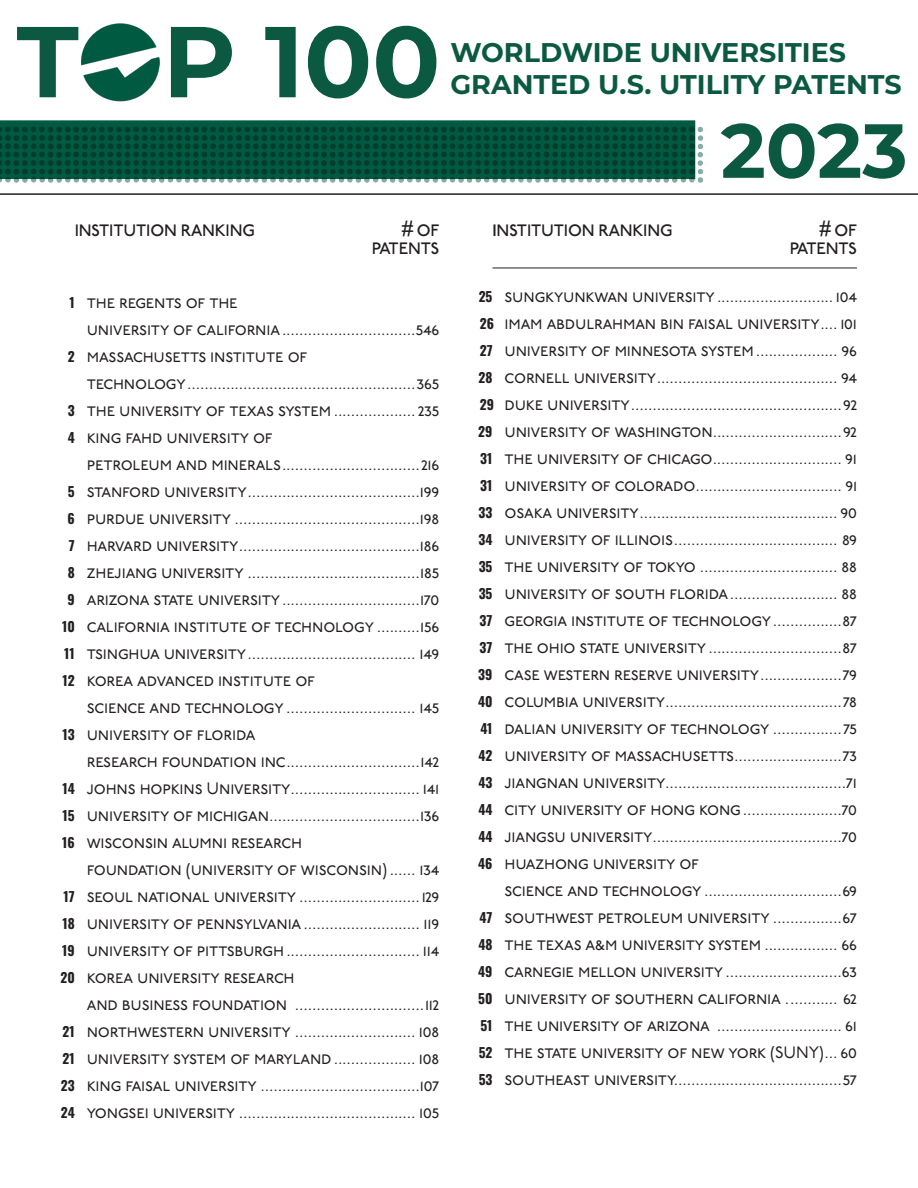
<style>
.page{position:relative;width:918px;height:1188px;background:#fff}
.page>*{position:absolute;margin:0;border:0;box-sizing:border-box;transform-origin:0 0}
.t1{font:700 100.5px "Montserrat";color:#0b5941}
.t2{font:700 76.5px "Montserrat";color:#0b5941}
.t3{font:700 27px "Montserrat";color:#0b5941}
.t4{font:16.5px/27px "P22 Underground Bk S";letter-spacing:-.01em;color:#231f20}
.t5{font:16.5px/18px "P22 Underground S Cp";letter-spacing:-.01em;color:#231f20;text-align:right}
.s1{color:#fff}
.s2{font-family:"Arial";font-size:21px}
.s3{font-family:"Oswald";font-weight:700;font-size:13.5px}
.s4{font-family:"P22 Underground Dm S"}
</style>
<div class="page">
<hr style="left:0;top:193px;width:918px;height:2px;background:#231f20">
<hr style="left:493px;top:268px;width:364px;height:1px;background:#231f20">
<img style="left:82px;top:23px;width:77px;height:78px">
<img style="left:0;top:120px;width:721px;height:75px">
<p class="t1" style="left:17px;top:-11px;width:425px">T<span class="s1">O</span>P 100</p>
<p class="t3" style="left:450px;top:33px;width:397px">WORLDWIDE UNIVERSITIES</p>
<p class="t3" style="left:450px;top:65px;width:453px">GRANTED U.S. UTILITY PATENTS</p>
<p class="t2" style="left:721px;top:96px;width:188px">2023</p>
<p class="t5" style="left:75px;top:222px;width:182px">INSTITUTION RANKING</p>
<p class="t5" style="left:372px;top:222px;width:69px"><span class="s2">#</span> OF<br>PATENTS</p>
<p class="t4" style="left:70px;top:290px;width:170px"><span class="s3">1</span> the regents of the</p>
<p class="t4" style="left:87px;top:317px;width:354px">university of california...............................546</p>
<p class="t4" style="left:68px;top:344px;width:241px"><span class="s3">2</span> massachusetts institute of</p>
<p class="t4" style="left:87px;top:371px;width:354px">technology.....................................................365</p>
<p class="t4" style="left:68px;top:398px;width:373px"><span class="s3">3</span> the university of texas system ................... 235</p>
<p class="t4" style="left:68px;top:425px;width:207px"><span class="s3">4</span> king fahd university of</p>
<p class="t4" style="left:87px;top:452px;width:354px">petroleum and minerals................................216</p>
<p class="t4" style="left:68px;top:479px;width:373px"><span class="s3">5</span> stanford university........................................199</p>
<p class="t4" style="left:68px;top:506px;width:373px"><span class="s3">6</span> purdue university ...........................................198</p>
<p class="t4" style="left:69px;top:533px;width:372px"><span class="s3">7</span> harvard university..........................................186</p>
<p class="t4" style="left:68px;top:560px;width:373px"><span class="s3">8</span> zhejiang university ........................................185</p>
<p class="t4" style="left:68px;top:587px;width:373px"><span class="s3">9</span> arizona state university................................170</p>
<p class="t4" style="left:62px;top:614px;width:379px"><span class="s3">10</span> california institute of technology ..........156</p>
<p class="t4" style="left:64px;top:641px;width:377px"><span class="s3">11</span> tsinghua university....................................... 149</p>
<p class="t4" style="left:63px;top:668px;width:254px"><span class="s3">12</span> korea advanced institute of</p>
<p class="t4" style="left:87px;top:695px;width:354px">science and technology .............................. 145</p>
<p class="t4" style="left:63px;top:722px;width:194px"><span class="s3">13</span> university of florida</p>
<p class="t4" style="left:87px;top:749px;width:354px">research foundation inc...............................142</p>
<p class="t4" style="left:62px;top:776px;width:378px"><span class="s3">14</span> johns hopkins University.............................. 141</p>
<p class="t4" style="left:63px;top:803px;width:378px"><span class="s3">15</span> university of michigan...................................136</p>
<p class="t4" style="left:62px;top:830px;width:241px"><span class="s3">16</span> wisconsin alumni research</p>
<p class="t4" style="left:87px;top:857px;width:354px">foundation (university of wisconsin) ...... 134</p>
<p class="t4" style="left:64px;top:884px;width:377px"><span class="s3">17</span> seoul national university ............................129</p>
<p class="t4" style="left:62px;top:911px;width:379px"><span class="s3">18</span> university of pennsylvania........................... 119<br><span class="s3">19</span> university of pittsburgh............................... 114</p>
<p class="t4" style="left:60px;top:965px;width:236px"><span class="s3">20</span> korea university research</p>
<p class="t4" style="left:87px;top:992px;width:354px">and business foundation ..............................112</p>
<p class="t4" style="left:63px;top:1019px;width:378px"><span class="s3">21</span> northwestern university ............................ 108</p>
<p class="t4" style="left:63px;top:1046px;width:378px"><span class="s3">21</span> university system of maryland................... 108</p>
<p class="t4" style="left:61px;top:1073px;width:380px"><span class="s3">23</span> king faisal university .....................................107</p>
<p class="t4" style="left:61px;top:1100px;width:380px"><span class="s3">24</span> yongsei university ......................................... 105</p>
<p class="t5" style="left:493px;top:222px;width:182px"><span class="s4">I</span>NSTITUTION RANKING</p>
<p class="t5" style="left:790px;top:222px;width:69px"><span class="s2">#</span> OF<br>PATENTS</p>
<p class="t4" style="left:479px;top:284px;width:380px"><span class="s3">25</span> sungkyunkwan university........................... 104</p>
<p class="t4" style="left:480px;top:311px;width:379px"><span class="s3">26</span> imam abdulrahman bin faisal university.... 101</p>
<p class="t4" style="left:480px;top:338px;width:379px"><span class="s3">27</span> university of minnesota system................... 96</p>
<p class="t4" style="left:479px;top:365px;width:380px"><span class="s3">28</span> cornell university.......................................... 94</p>
<p class="t4" style="left:478px;top:392px;width:380px"><span class="s3">29</span> duke university.................................................92<br><span class="s3">29</span> university of washington..............................92</p>
<p class="t4" style="left:480px;top:446px;width:378px"><span class="s3">31</span> the university of chicago.............................. 91</p>
<p class="t4" style="left:480px;top:473px;width:378px"><span class="s3">31</span> university of colorado.................................. 91</p>
<p class="t4" style="left:479px;top:500px;width:380px"><span class="s3">33</span> osaka university.............................................. 90</p>
<p class="t4" style="left:479px;top:527px;width:380px"><span class="s3">34</span> university of illinois...................................... 89</p>
<p class="t4" style="left:479px;top:554px;width:380px"><span class="s3">35</span> the university of tokyo ................................ 88</p>
<p class="t4" style="left:479px;top:581px;width:380px"><span class="s3">35</span> university of south florida......................... 88</p>
<p class="t4" style="left:480px;top:608px;width:379px"><span class="s3">37</span> georgia institute of technology................87</p>
<p class="t4" style="left:480px;top:635px;width:379px"><span class="s3">37</span> the ohio state university...............................87</p>
<p class="t4" style="left:478px;top:662px;width:380px"><span class="s3">39</span> case western reserve university...................79</p>
<p class="t4" style="left:478px;top:689px;width:381px"><span class="s3">40</span> columbia university.........................................78</p>
<p class="t4" style="left:480px;top:716px;width:378px"><span class="s3">41</span> dalian university of technology ................75</p>
<p class="t4" style="left:479px;top:743px;width:380px"><span class="s3">42</span> university of massachusetts.........................73</p>
<p class="t4" style="left:478px;top:770px;width:380px"><span class="s3">43</span> jiangnan university..........................................71<br><span class="s3">44</span> city university of hong kong.......................70</p>
<p class="t4" style="left:478px;top:824px;width:380px"><span class="s3">44</span> jiangsu university............................................70</p>
<p class="t4" style="left:478px;top:851px;width:222px"><span class="s3">46</span> huazhong university of</p>
<p class="t4" style="left:505px;top:878px;width:354px">science and technology ................................69</p>
<p class="t4" style="left:478px;top:905px;width:380px;text-align:justify"><span class="s3">47</span> southwest petroleum university ................67<br><span class="s3">48</span> the texas a&amp;m university system ................. 66<br><span class="s3">49</span> carnegie mellon university ...........................63</p>
<p class="t4" style="left:478px;top:986px;width:380px"><span class="s3">50</span> university of southern california ............ 62</p>
<p class="t4" style="left:480px;top:1013px;width:378px"><span class="s3">51</span> the university of arizona ............................. 61</p>
<p class="t4" style="left:479px;top:1040px;width:380px"><span class="s3">52</span> the state university of new york (SUNY)... 60<br><span class="s3">53</span> southeast university.......................................57</p>
</div>
